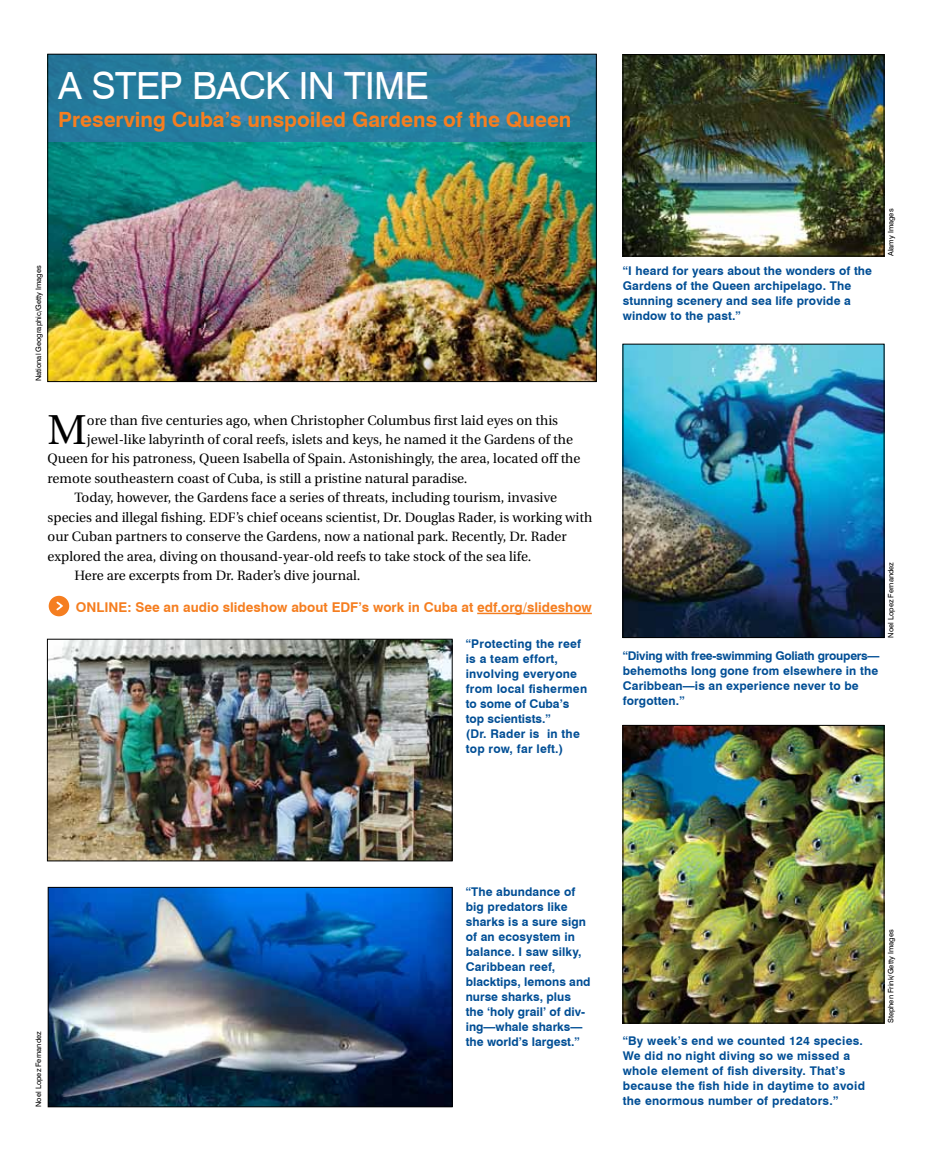
<style>
.page{position:relative;width:945px;height:1161px;background:#fff}
.page>*{position:absolute;margin:0;border:0;box-sizing:border-box;transform-origin:0 0}
.t1{font:41.7px "Utopia";color:#000}
.t2{font:37.5px "Swiss 721 BT";letter-spacing:-.015em;color:#fff}
.t3{font:700 21px "Swiss 721 BT";color:#f57e20}
.t4{font:13.5px "Utopia";color:#000}
.t5{font:700 13.5px "Swiss 721 BT";color:#f57e20}
.t6{font:700 12px/15px "Swiss 721 BT";letter-spacing:.01em;color:#004e95}
.t7{font:7.5px "Swiss 721 BT";color:#000}
</style>
<div class="page">
<img style="left:47px;top:54px;width:548px;height:328px">
<svg style="left:50px;top:56px;width:545px;height:86px;background:#2c7ea0"></svg>
<hr style="left:477px;top:613px;width:115px;height:1px;background:#f57e20">
<img style="left:625px;top:727px;width:257px;height:294px">
<div style="left:623px;top:725px;width:261px;height:298px;border:1px solid #000"></div>
<img style="left:49px;top:641px;width:401px;height:218px">
<div style="left:47px;top:639px;width:405px;height:222px;border:1px solid #000"></div>
<img style="left:50px;top:889px;width:400px;height:216px">
<div style="left:48px;top:887px;width:404px;height:220px;border:1px solid #000"></div>
<img style="left:625px;top:346px;width:257px;height:290px">
<div style="left:623px;top:344px;width:261px;height:294px;border:1px solid #000"></div>
<img style="left:625px;top:56px;width:257px;height:198px">
<div style="left:623px;top:54px;width:261px;height:202px;border:1px solid #000"></div>
<div style="left:49px;top:596px;width:20px;height:20px;background:#f57e20;border-radius:50%"></div>
<svg style="left:56px;top:601px;width:7px;height:10px"></svg>
<h2 class="t2" style="left:58px;top:62px;width:80px">A STEP</h2>
<h2 class="t2" style="left:192px;top:62px;width:174px">BACK IN TIME</h2>
<h3 class="t3" style="left:58px;top:107px;width:515px">Preserving Cuba’s unspoiled Gardens of the Queen</h3>
<p class="t7" style="left:34px;top:381px;width:118px;rotate:-90deg">National Geographic/Getty I mages</p>
<h1 class="t1" style="left:48px;top:407px;width:41px">M</h1>
<p class="t4" style="left:87px;top:412px;width:473px">ore than five centuries ago, when Christopher Columbus first laid eyes on this</p>
<p class="t4" style="left:87px;top:432px;width:488px">jewel-like labyrinth of coral reefs, islets and keys, he named it the Gardens of the</p>
<p class="t4" style="left:48px;top:451px;width:534px">Queen for his patroness, Queen Isabella of Spain. Astonishingly, the area, located off the</p>
<p class="t4" style="left:48px;top:471px;width:421px">remote southeastern coast of Cuba, is still a pristine natural paradise.</p>
<p class="t4" style="left:75px;top:490px;width:484px">Today, however, the Gardens face a series of threats, including tourism, invasive</p>
<p class="t4" style="left:48px;top:510px;width:546px">species and illegal fishing. EDF’s chief oceans scientist, Dr. Douglas Rader, is working with</p>
<p class="t4" style="left:48px;top:529px;width:521px">our Cuban partners to conserve the Gardens, now a national park. Recently, Dr. Rader</p>
<p class="t4" style="left:48px;top:549px;width:485px">explored the area, diving on thousand-year-old reefs to take stock of the sea life.</p>
<p class="t4" style="left:75px;top:568px;width:287px">Here are excerpts from Dr. Rader’s dive journal.</p>
<p class="t5" style="left:76px;top:599px;width:517px">ONLINE: See an audio slideshow about EDF’s work in Cuba at edf.org/slideshow</p>
<p class="t6" style="left:466px;top:636px;width:123px">“Protecting the reef is a team effort, involving everyone from local fishermen to some of Cuba’s top scientists.”<br>(Dr. Rader is in the top row, far left.)</p>
<p class="t6" style="left:623px;top:263px;width:251px">“I heard for years about the wonders of the Gardens of the Queen archipelago. The stunning scenery and sea life provide a window to the past.”</p>
<p class="t7" style="left:886px;top:256px;width:49px;rotate:-90deg">Alamy I mages</p>
<p class="t6" style="left:623px;top:648px;width:258px">“Diving with free-swimming Goliath groupers— behemoths long gone from elsewhere in the Caribbean—is an experience never to be forgotten.”</p>
<p class="t7" style="left:886px;top:638px;width:77px;rotate:-90deg">Noel Lopez Fernandez</p>
<p class="t7" style="left:34px;top:1107px;width:77px;rotate:-90deg">Noel Lopez Fernandez</p>
<p class="t6" style="left:466px;top:884px;width:126px">“The abundance of big predators like sharks is a sure sign of an ecosystem in balance. I saw silky,<br>Caribbean reef, blacktips, lemons and nurse sharks, plus the ‘holy grail’ of div&shy;ing—whale sharks— the world’s largest.”</p>
<p class="t6" style="left:623px;top:1034px;width:244px">“By week’s end we counted 124 species.<br>We did no night diving so we missed a whole element of fish diversity. That’s because the fish hide in daytime to avoid the enormous number of predators.”</p>
<p class="t7" style="left:886px;top:1023px;width:95px;rotate:-90deg">Stephen Frink/Getty I mages</p>
</div>
